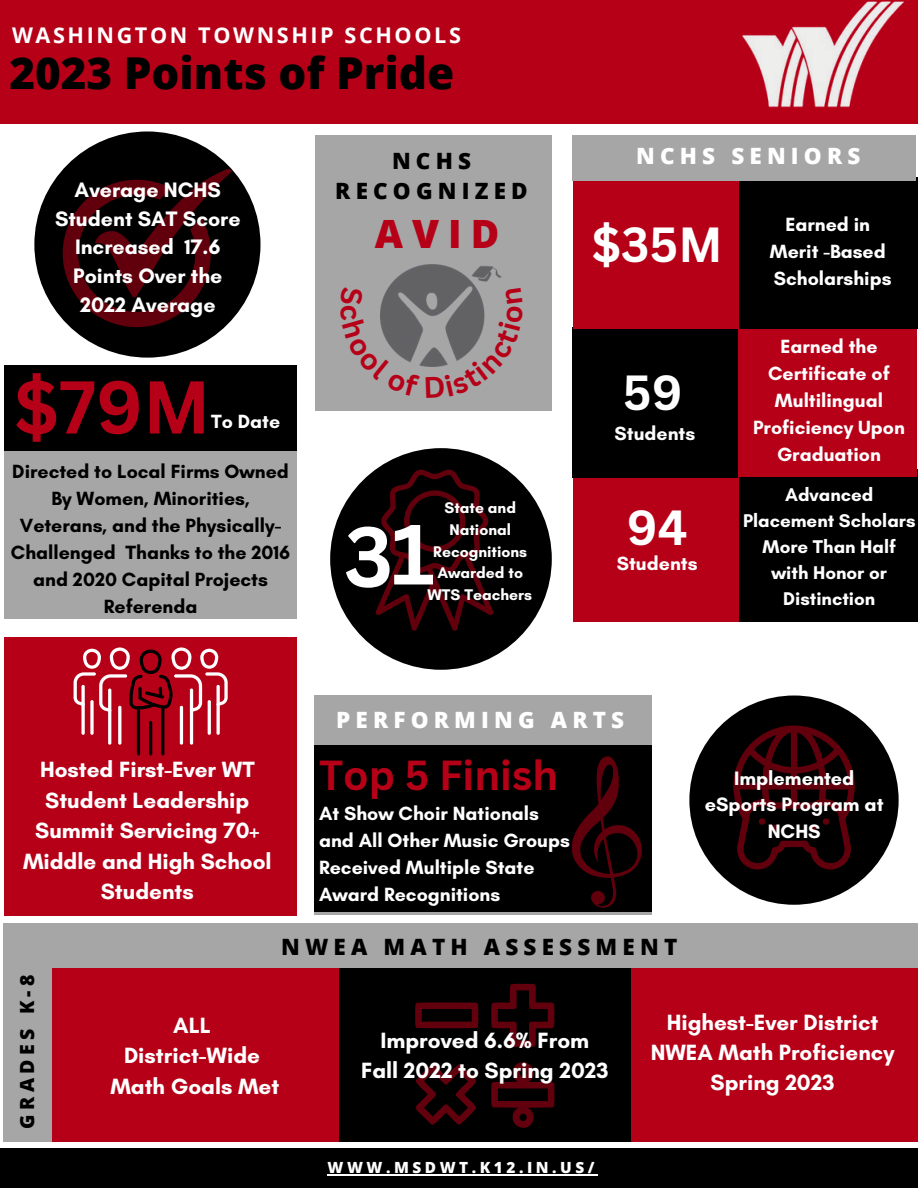
<style>
.page{position:relative;width:918px;height:1188px;background:#fff}
.page>*{position:absolute;margin:0;border:0;box-sizing:border-box;transform-origin:0 0}
.t1{font:700 83.25px "Canva Sans";color:#fff}
.t2{font:700 73.05px "Canva Sans";color:#b60018}
.t3{font:700 48px "Canva Sans";color:#fff}
.t4{font:800 43.95px "Open Sans";color:#000}
.t5{font:700 40.8px "Canva Sans";color:#b60018}
.t6{font:800 39px "Open Sans";color:#b60018}
.t7{font:700 22.5px/30.3px "Glacial Indifference";color:#fff;text-align:center}
.t8{font:800 22.5px/30.3px "Open Sans";letter-spacing:.23em;color:#000;text-align:center}
.t9{font:800 22.5px "Open Sans";letter-spacing:.23em;color:#fff}
.t10{font:700 21.6px "Open Sans";letter-spacing:.12em;color:#fff}
.t11{font:700 21.3px/28.8px "Glacial Indifference";color:#fff;text-align:center}
.t12{font:700 19.8px/26.7px "Glacial Indifference";color:#fff;text-align:center}
.t13{font:700 19.5px/27px "Glacial Indifference";color:#000;text-align:center}
.t14{font:700 19.5px/27px "Glacial Indifference";color:#fff;text-align:center}
.t15{font:700 19.5px/27px "Glacial Indifference";color:#fefefe;text-align:center}
.t16{font:800 19.5px "Open Sans";letter-spacing:.23em;color:#000}
.t17{font:700 18.75px/25.8px "Glacial Indifference";color:#fff;text-align:center}
.t18{font:700 15.75px/21.8px "Glacial Indifference";color:#fff;text-align:center}
.t19{font:800 15.45px "Open Sans";letter-spacing:.23em;color:#fff}
</style>
<div class="page">
<div style="left:0;top:0;width:918px;height:124px;background:#b60018"></div>
<div style="left:689px;top:696px;width:210px;height:209px;background:#000;border-radius:50%"></div>
<div style="left:0;top:1148px;width:918px;height:40px;background:#000"></div>
<div style="left:4px;top:637px;width:292px;height:279px;background:#b60018"></div>
<img style="left:742px;top:1px;width:163px;height:107px">
<hr style="left:190px;top:689px;width:3px;height:56px;background:#fff;border-radius:2px">
<hr style="left:180px;top:706px;width:3px;height:39px;background:#fff;border-radius:2px">
<hr style="left:217px;top:685px;width:3px;height:50px;background:#fff;border-radius:2px">
<hr style="left:208px;top:700px;width:3px;height:35px;background:#fff;border-radius:2px">
<hr style="left:108px;top:689px;width:3px;height:56px;background:#fff;border-radius:2px">
<hr style="left:118px;top:706px;width:3px;height:39px;background:#fff;border-radius:2px">
<svg style="left:81px;top:685px;width:4px;height:50px"></svg>
<svg style="left:90px;top:700px;width:4px;height:35px"></svg>
<svg style="left:74px;top:647px;width:154px;height:65px"></svg>
<hr style="left:137px;top:706px;width:3px;height:49px;background:#000;border-radius:2px">
<hr style="left:161px;top:706px;width:3px;height:49px;background:#000;border-radius:2px">
<hr style="left:149px;top:721px;width:3px;height:34px;background:#000;border-radius:2px">
<svg style="left:733px;top:726px;width:122px;height:144px"></svg>
<div style="left:49px;top:962px;width:292px;height:180px;background:#b60018"></div>
<div style="left:4px;top:962px;width:48px;height:179px;background:#a6a6a6"></div>
<div style="left:627px;top:962px;width:291px;height:180px;background:#b60018"></div>
<div style="left:339px;top:962px;width:292px;height:180px;background:#000"></div>
<div style="left:4px;top:923px;width:914px;height:45px;background:#a6a6a6"></div>
<div style="left:736px;top:469px;width:182px;height:153px;background:#000"></div>
<div style="left:737px;top:327px;width:180px;height:150px;background:#b60018"></div>
<div style="left:573px;top:467px;width:165px;height:155px;background:#b60018"></div>
<div style="left:573px;top:327px;width:165px;height:150px;background:#000"></div>
<div style="left:573px;top:177px;width:170px;height:152px;background:#b60018"></div>
<div style="left:739px;top:177px;width:178px;height:152px;background:#000"></div>
<div style="left:573px;top:135px;width:343px;height:45px;background:#a6a6a6"></div>
<div style="left:330px;top:448px;width:222px;height:222px;background:#000;border-radius:50%"></div>
<svg style="left:375px;top:469px;width:119px;height:162px"></svg>
<div style="left:34px;top:131px;width:227px;height:227px;background:#000;border-radius:50%"></div>
<svg style="left:63px;top:169px;width:169px;height:158px"></svg>
<div style="left:4px;top:445px;width:293px;height:174px;background:#a6a6a6"></div>
<div style="left:4px;top:365px;width:292px;height:86px;background:#000"></div>
<div style="left:314px;top:696px;width:338px;height:219px;background:#a6a6a6"></div>
<div style="left:315px;top:135px;width:237px;height:276px;background:#a6a6a6"></div>
<div style="left:314px;top:745px;width:338px;height:167px;background:#000"></div>
<svg style="left:572px;top:756px;width:70px;height:152px"></svg>
<img style="left:389px;top:264px;width:112px;height:103px">
<svg style="left:491px;top:984px;width:63px;height:63px"></svg>
<svg style="left:415px;top:1002px;width:63px;height:26px"></svg>
<svg style="left:416px;top:1064px;width:60px;height:61px"></svg>
<svg style="left:491px;top:1062px;width:63px;height:66px"></svg>
<hr style="left:328px;top:1174px;width:270px;height:1px;background:#fff">
<svg style="left:380px;top:286px;width:40px;height:81px"></svg>
<svg style="left:426px;top:288px;width:75px;height:79px"></svg>
<p class="t10" style="left:12px;top:20px;width:450px">WASHINGTON TOWNSHIP SCHOOLS</p>
<h3 class="t4" style="left:9px;top:40px;width:446px">2023 Points of Pride</h3>
<p class="t11" style="left:55px;top:175px;width:187px">Average NCHS<br>Student SAT Score<br>Increased 17.6<br>Points Over the<br>2022 Average</p>
<h2 class="t2" style="left:14px;top:363px;width:198px">$79M</h2>
<p class="t14" style="left:211px;top:407px;width:71px">To Date</p>
<p class="t13" style="left:11px;top:458px;width:281px">Directed to Local Firms Owned<br>By Women, Minorities,<br>Veterans, and the Physically-<br>Challenged Thanks to the 2016 and 2020 Capital Projects<br>Referenda</p>
<p class="t8" style="left:335px;top:144px;width:194px">NCHS<br>RECOGNIZED</p>
<h3 class="t6" style="left:375px;top:204px;width:126px">AVID</h3>
<p class="t18" style="left:433px;top:497px;width:95px">State and<br>National<br>Recognitions<br>Awarded to</p>
<h1 class="t1" style="left:344px;top:506px;width:92px">31</h1>
<p class="t18" style="left:428px;top:584px;width:106px">WTS Teachers</p>
<p class="t9" style="left:636px;top:139px;width:226px">NCHS SENIORS</p>
<h3 class="t3" style="left:592px;top:216px;width:132px">$35M</h3>
<h3 class="t3" style="left:623px;top:364px;width:61px">59</h3>
<p class="t15" style="left:615px;top:420px;width:82px">Students</p>
<h3 class="t3" style="left:627px;top:499px;width:62px">94</h3>
<p class="t15" style="left:617px;top:550px;width:82px">Students</p>
<p class="t14" style="left:770px;top:210px;width:123px">Earned in<br>Merit -Based<br>Scholarships</p>
<p class="t15" style="left:753px;top:332px;width:153px">Earned the<br>Certificate of<br>Multilingual<br>Proficiency Upon<br>Graduation</p>
<p class="t17" style="left:743px;top:482px;width:174px">Advanced<br>Placement Scholars<br>More Than Half with Honor or<br>Distinction</p>
<p class="t9" style="left:336px;top:703px;width:290px">PERFORMING ARTS</p>
<h3 class="t5" style="left:319px;top:751px;width:241px">Top 5 Finish</h3>
<p class="t7" style="left:23px;top:754px;width:250px">Hosted First-Ever WT<br>Student Leadership<br>Summit Servicing 70+<br>Middle and High School<br>Students</p>
<p class="t12" style="left:705px;top:764px;width:180px">Implemented eSports Program at<br>NCHS</p>
<p class="t14" style="left:319px;top:800px;width:252px;text-align:left">At Show Choir Nationals and All Other Music Groups<br>Received Multiple State<br>Award Recognitions</p>
<p class="t16" style="left:12px;top:1129px;width:156px;rotate:-90deg">GRADES K-8</p>
<p class="t8" style="left:281px;top:930px;width:398px">NWEA MATH ASSESSMENT</p>
<p class="t7" style="left:110px;top:1010px;width:170px">ALL<br>District-Wide<br>Math Goals Met</p>
<p class="t7" style="left:361px;top:1025px;width:249px">Improved 6.6% From<br>Fall 2022 to Spring 2023</p>
<p class="t19" style="left:328px;top:1156px;width:269px">WWW.MSDWT.K12.IN.US/</p>
<p class="t7" style="left:651px;top:1007px;width:245px">Highest-Ever District<br>NWEA Math Proficiency<br>Spring 2023</p>
</div>
